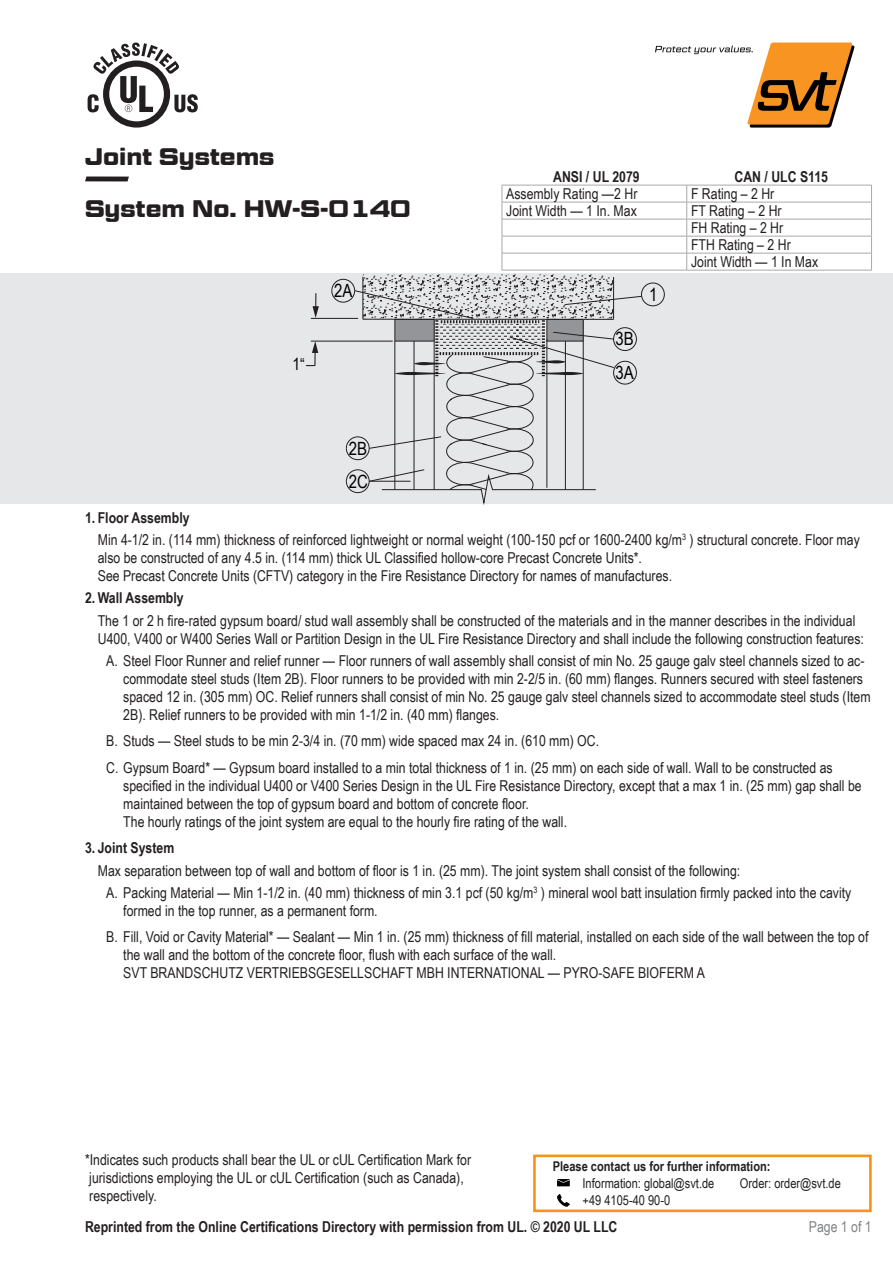
<style>
.page{position:relative;width:893px;height:1263px;background:#fff}
.page>*{position:absolute;margin:0;border:0;box-sizing:border-box;transform-origin:0 0}
.t1{font:700 24px/51.9px "Geom Graphic";color:#231f20}
.t2{font:18.3px "Arial Narrow";color:#000001}
.t3{font:16.95px "Arial Narrow";color:#000001}
.t4{font:15px/18px "Arial Narrow";color:#231f20}
.t5{font:700 15px "Arial Narrow";color:#231f20}
.t6{font:15px "Arial Narrow";color:#808285}
.t7{font:13.5px "Arial Narrow";color:#231f20}
.t8{font:700 13.5px "Arial Narrow";color:#231f20}
.s1{font-weight:700}
</style>
<div class="page">
<div style="left:0;top:273px;width:893px;height:230px;background:#e6e7e9"></div>
<svg style="left:103px;top:60px;width:67px;height:68px"></svg>
<div style="left:109px;top:67px;width:55px;height:54px;background:#fff;border-radius:50%"></div>
<svg style="left:88px;top:43px;width:110px;height:69px"></svg>
<svg style="left:85px;top:176px;width:44px;height:5px"></svg>
<svg style="left:655px;top:43px;width:199px;height:85px"></svg>
<svg style="left:557px;top:1179px;width:13px;height:7px"></svg>
<svg style="left:557px;top:1194px;width:13px;height:13px"></svg>
<div style="left:533px;top:1154px;width:339px;height:58px;border:3px solid #f7931d"></div>
<hr style="left:502px;top:202px;width:185px;height:1px;background:#a8a9ad">
<hr style="left:687px;top:202px;width:185px;height:1px;background:#a8a9ad">
<hr style="left:502px;top:219px;width:185px;height:1px;background:#a8a9ad">
<hr style="left:687px;top:219px;width:185px;height:1px;background:#a8a9ad">
<hr style="left:502px;top:236px;width:185px;height:1px;background:#a8a9ad">
<hr style="left:687px;top:236px;width:185px;height:1px;background:#a8a9ad">
<hr style="left:502px;top:253px;width:185px;height:1px;background:#a8a9ad">
<svg style="left:502px;top:186px;width:1px;height:84px"></svg>
<hr style="left:502px;top:270px;width:185px;height:1px;background:#a8a9ad">
<hr style="left:687px;top:253px;width:185px;height:1px;background:#a8a9ad">
<svg style="left:686px;top:186px;width:1px;height:84px"></svg>
<svg style="left:871px;top:186px;width:1px;height:84px"></svg>
<hr style="left:687px;top:270px;width:185px;height:1px;background:#a8a9ad">
<hr style="left:502px;top:185px;width:185px;height:1px;background:#a8a9ad">
<hr style="left:687px;top:185px;width:185px;height:1px;background:#a8a9ad">
<div style="left:641px;top:283px;width:23px;height:23px;border:1px solid #231f20;border-radius:50%"></div>
<svg style="left:306px;top:341px;width:12px;height:25px"></svg>
<svg style="left:363px;top:274px;width:247px;height:5px"></svg>
<hr style="left:613px;top:277px;width:1px;height:42px;background:#231f20">
<hr style="left:363px;top:277px;width:1px;height:42px;background:#231f20">
<svg style="left:331px;top:279px;width:311px;height:226px"></svg>
<svg style="left:313px;top:294px;width:6px;height:24px"></svg>
<hr style="left:311px;top:341px;width:81px;height:1px;background:#231f20">
<hr style="left:311px;top:318px;width:47px;height:1px;background:#231f20">
<h1 class="t1" style="left:85px;top:130px;width:327px">Joint Systems<br>System No. HW-S-0140</h1>
<p class="t3" style="left:292px;top:352px;width:14px">1“</p>
<p class="t2" style="left:334px;top:277px;width:20px">2A</p>
<p class="t2" style="left:349px;top:435px;width:20px">2B</p>
<p class="t2" style="left:349px;top:468px;width:21px">2C</p>
<p class="t5" style="left:553px;top:165px;width:88px">ANSI / UL 2079</p>
<p class="t5" style="left:734px;top:165px;width:95px">CAN / ULC S115</p>
<p class="t4" style="left:506px;top:184px;width:133px">Assembly Rating —2 Hr</p>
<p class="t4" style="left:691px;top:184px;width:85px">F Rating – 2 Hr</p>
<p class="t4" style="left:506px;top:201px;width:132px">Joint Width — 1 In. Max</p>
<p class="t4" style="left:691px;top:202px;width:129px;line-height:17px">FT Rating – 2 Hr<br>FH Rating – 2 Hr<br>FTH Rating – 2 Hr<br>Joint Width — 1 In Max</p>
<p class="t2" style="left:615px;top:325px;width:20px">3B</p>
<p class="t2" style="left:615px;top:359px;width:20px">3A</p>
<p class="t2" style="left:649px;top:281px;width:10px">1</p>
<p class="t4" style="left:98px;top:506px;width:764px;line-height:22.2px;text-indent:-13px"><span class="s1">1. Floor Assembly<br></span>Min 4-1/2 in. (114 mm) thickness of reinforced lightweight or normal weight (100-150 pcf or 1600-2400 kg/m<sup>3</sup> ) structural concrete. Floor may</p>
<p class="t4" style="left:98px;top:548px;width:576px">also be constructed of any 4.5 in. (114 mm) thick UL Classified hollow-core Precast Concrete Units*.<br>See Precast Concrete Units (CFTV) category in the Fire Resistance Directory for names of manufactures.</p>
<p class="t5" style="left:85px;top:587px;width:100px">2. Wall Assembly</p>
<p class="t4" style="left:98px;top:611px;width:768px">The 1 or 2 h fire-rated gypsum board/ stud wall assembly shall be constructed of the materials and in the manner describes in the individual<br>U400, V400 or W400 Series Wall or Partition Design in the UL Fire Resistance Directory and shall include the following construction features:</p>
<p class="t4" style="left:123px;top:651px;width:749px;text-indent:-17px">A. Steel Floor Runner and relief runner — Floor runners of wall assembly shall consist of min No. 25 gauge galv steel channels sized to ac&shy;commodate steel studs (Item 2B). Floor runners to be provided with min 2-2/5 in. (60 mm) flanges. Runners secured with steel fasteners spaced 12 in. (305 mm) OC. Relief runners shall consist of min No. 25 gauge galv steel channels sized to accommodate steel studs (Item 2B). Relief runners to be provided with min 1-1/2 in. (40 mm) flanges.</p>
<p class="t4" style="left:106px;top:727px;width:728px;line-height:26.5px">B. Studs — Steel studs to be min 2-3/4 in. (70 mm) wide spaced max 24 in. (610 mm) OC.<br>C. Gypsum Board* — Gypsum board installed to a min total thickness of 1 in. (25 mm) on each side of wall. Wall to be constructed as</p>
<p class="t4" style="left:123px;top:776px;width:740px">specified in the individual U400 or V400 Series Design in the UL Fire Resistance Directory, except that a max 1 in. (25 mm) gap shall be maintained between the top of gypsum board and bottom of concrete floor.<br>The hourly ratings of the joint system are equal to the hourly fire rating of the wall.</p>
<p class="t5" style="left:85px;top:837px;width:91px">3. Joint System</p>
<p class="t4" style="left:106px;top:859px;width:747px;line-height:22.2px;text-indent:-9px">Max separation between top of wall and bottom of floor is 1 in. (25 mm). The joint system shall consist of the following:<br>A. Packing Material — Min 1-1/2 in. (40 mm) thickness of min 3.1 pcf (50 kg/m<sup>3</sup> ) mineral wool batt insulation firmly packed into the cavity</p>
<p class="t4" style="left:106px;top:897px;width:764px;line-height:26.5px;text-indent:17px">formed in the top runner, as a permanent form.<br>B. Fill, Void or Cavity Material* — Sealant — Min 1 in. (25 mm) thickness of fill material, installed on each side of the wall between the top of</p>
<p class="t4" style="left:123px;top:945px;width:583px">the wall and the bottom of the concrete floor, flush with each surface of the wall.<br>SVT BRANDSCHUTZ VERTRIEBSGESELLSCHAFT MBH INTERNATIONAL — PYRO-SAFE BIOFERM A</p>
<p class="t4" style="left:85px;top:1150px;width:388px">*Indicates such products shall bear the UL or cUL Certification Mark for jurisdictions employing the UL or cUL Certification (such as Canada), respectively.</p>
<p class="t8" style="left:553px;top:1155px;width:219px">Please contact us for further information:</p>
<p class="t7" style="left:583px;top:1173px;width:133px">Information: global@svt.de</p>
<p class="t7" style="left:740px;top:1173px;width:103px">Order: order@svt.de</p>
<p class="t7" style="left:583px;top:1190px;width:89px">+49 4105-40 90-0</p>
<p class="t5" style="left:85px;top:1215px;width:534px">Reprinted from the Online Certifications Directory with permission from UL. © 2020 UL LLC</p>
<p class="t6" style="left:809px;top:1215px;width:64px">Page 1 of 1</p>
</div>
